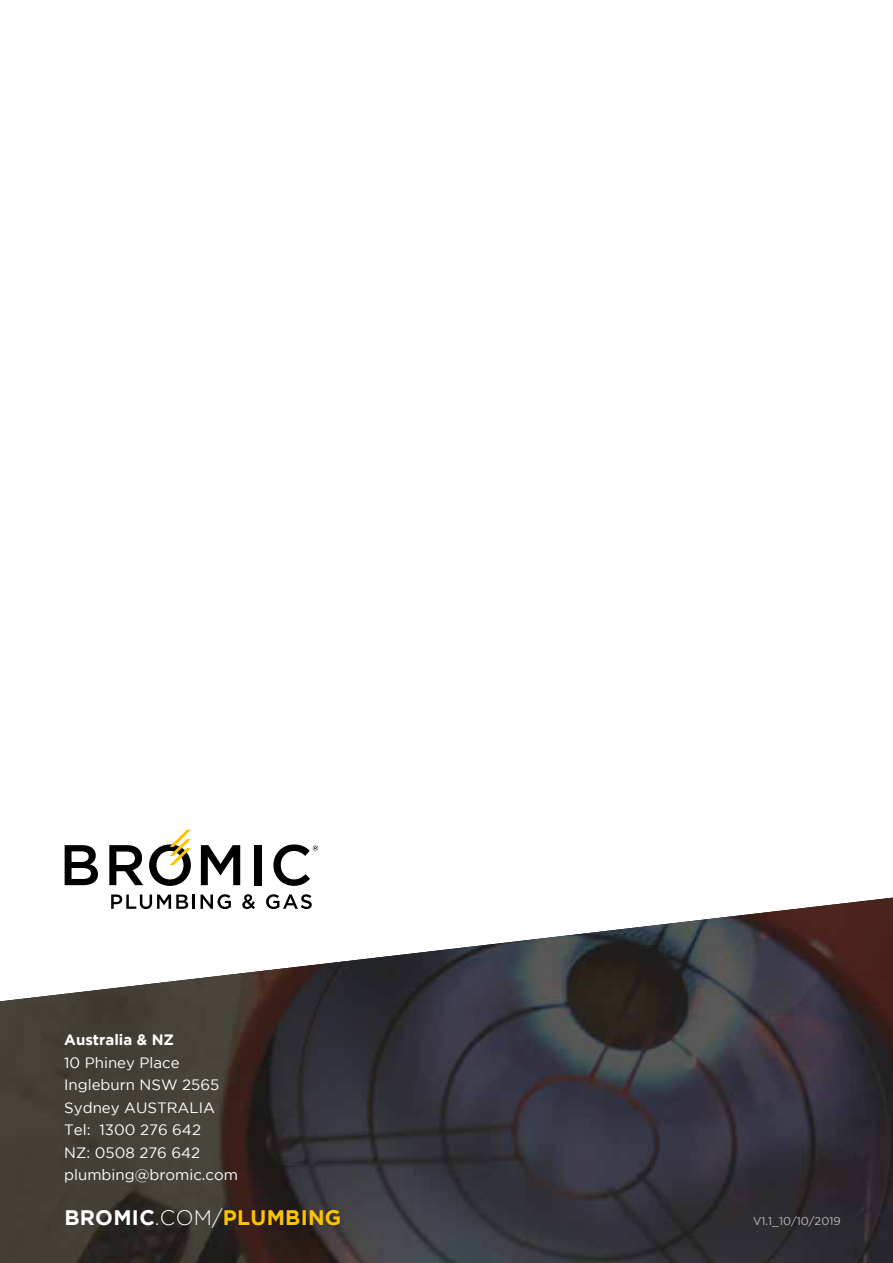
<style>
.page{position:relative;width:893px;height:1263px;background:#fff}
.page>*{position:absolute;margin:0;border:0;box-sizing:border-box;transform-origin:0 0}
.t1{font:700 21px "Gotham";letter-spacing:.015em;color:#fdc300}
.t2{font:15px/22.5px "Gotham";color:#fff}
.t3{font:700 15px "Gotham";color:#fff}
.t4{font:11.25px "Gotham";color:#fff}
.s1{color:#fff}
.s2{font-weight:300;color:#fff}
</style>
<div class="page">
<img style="left:0;top:898px;width:893px;height:365px">
<svg style="left:111px;top:894px;width:84px;height:15px"></svg>
<svg style="left:201px;top:894px;width:30px;height:15px"></svg>
<svg style="left:242px;top:894px;width:13px;height:15px"></svg>
<svg style="left:266px;top:894px;width:46px;height:15px"></svg>
<svg style="left:65px;top:845px;width:33px;height:40px"></svg>
<svg style="left:109px;top:845px;width:34px;height:40px"></svg>
<svg style="left:201px;top:845px;width:39px;height:40px"></svg>
<div style="left:255px;top:845px;width:7px;height:40px;background:#000"></div>
<svg style="left:273px;top:844px;width:45px;height:42px"></svg>
<svg style="left:149px;top:830px;width:42px;height:56px"></svg>
<p class="t3" style="left:64px;top:1031px;width:111px">Australia &amp; NZ</p>
<p class="t2" style="left:64px;top:1051px;width:175px">10 Phiney Place<br>Ingleburn NSW 2565<br>Sydney AUSTRALIA<br>Tel: 1300 276 642<br>NZ: 0508 276 642 plumbing@bromic.com</p>
<h1 class="t1" style="left:64px;top:1205px;width:278px"><span class="s1">BROMIC</span><span class="s2">.COM/</span>PLUMBING</h1>
<p class="t4" style="left:753px;top:1215px;width:89px">V1.1_10/10/2019</p>
</div>
